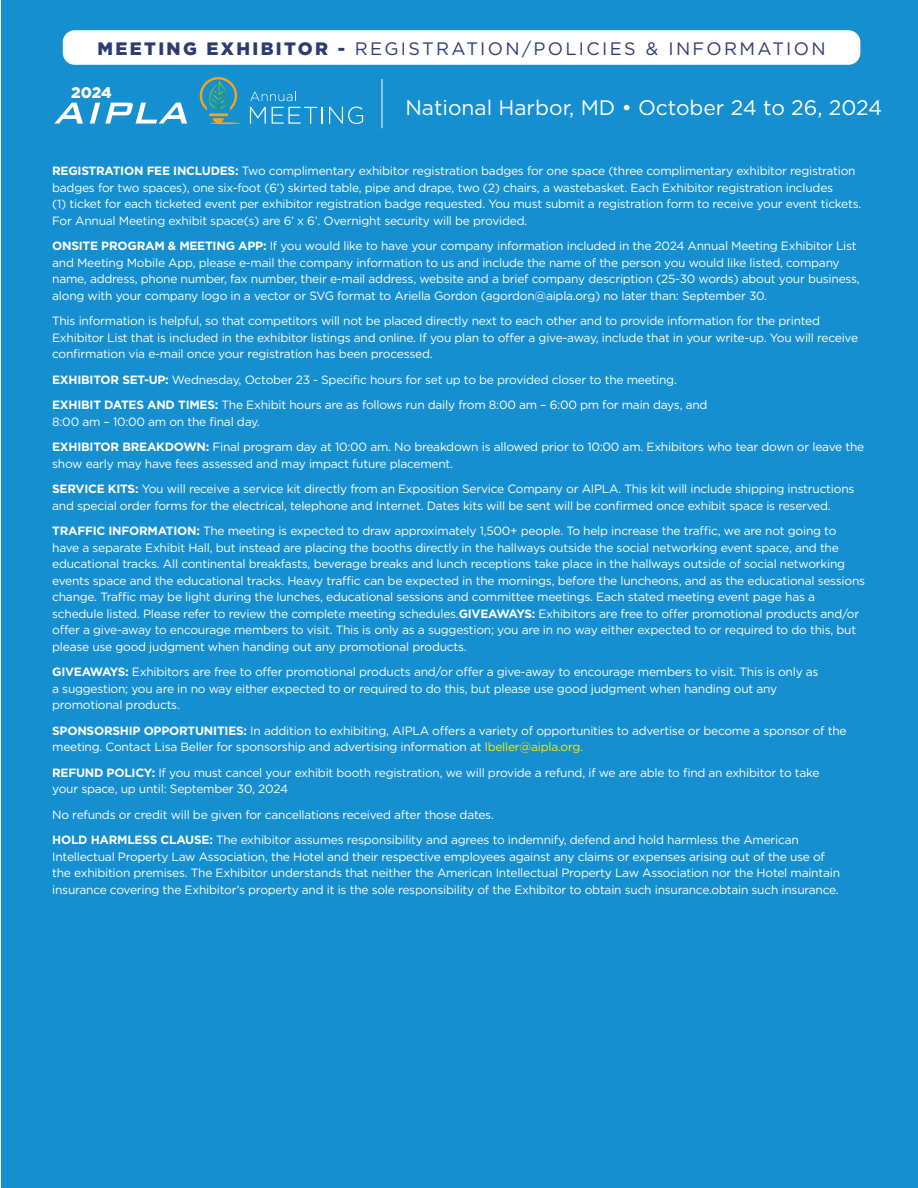
<style>
.page{position:relative;width:918px;height:1188px;background:#fff}
.page>*{position:absolute;margin:0;border:0;box-sizing:border-box;transform-origin:0 0}
.t1{font:21px "Gotham";color:#fff}
.t2{font:18px "Gotham";letter-spacing:.13em;color:#2b3c73}
.t3{font:900 15.3px "Gotham";color:#fff}
.t4{font:12px/16.5px "Gotham";letter-spacing:-.02em;color:#fff}
.s1{font-weight:900}
.s2{font-weight:700}
.s3{color:#f7ec0f}
</style>
<div class="page">
<div style="left:2px;top:0;width:916px;height:1188px;background:#158fcf"></div>
<div style="left:63px;top:30px;width:797px;height:35px;background:#fff;border-radius:12px"></div>
<hr style="left:382px;top:79px;width:1px;height:49px;background:#fff">
<svg style="left:250px;top:91px;width:46px;height:10px"></svg>
<svg style="left:250px;top:107px;width:16px;height:17px"></svg>
<svg style="left:272px;top:107px;width:51px;height:17px"></svg>
<svg style="left:329px;top:107px;width:34px;height:17px"></svg>
<svg style="left:54px;top:103px;width:29px;height:21px"></svg>
<svg style="left:90px;top:103px;width:97px;height:21px"></svg>
<hr style="left:210px;top:122px;width:30px;height:2px;background:#f5a421;border-radius:50%">
<svg style="left:213px;top:118px;width:11px;height:5px"></svg>
<hr style="left:209px;top:113px;width:19px;height:3px;background:#f5a421">
<svg style="left:200px;top:77px;width:37px;height:34px"></svg>
<h2 class="t2" style="left:97px;top:37px;width:730px"><span class="s1">MEETING EXHIBITOR -</span> REGISTRATION/POLICIES &amp; INFORMATION</h2>
<p class="t3" style="left:71px;top:82px;width:42px">2024</p>
<h1 class="t1" style="left:405px;top:94px;width:478px">National Harbor, MD • October 24 to 26, 2024</h1>
<p class="t4" style="left:52px;top:162px;width:811px"><span class="s2">REGISTRATION FEE INCLUDES:</span> Two complimentary exhibitor registration badges for one space (three complimentary exhibitor registration badges for two spaces), one six-foot (6’) skirted table, pipe and drape, two (2) chairs, a wastebasket. Each Exhibitor registration includes<br>(1) ticket for each ticketed event per exhibitor registration badge requested. You must submit a registration form to receive your event tickets.<br>For Annual Meeting exhibit space(s) are 6’ x 6’. Overnight security will be provided.</p>
<p class="t4" style="left:52px;top:237px;width:809px"><span class="s2">ONSITE PROGRAM &amp; MEETING APP:</span> If you would like to have your company information included in the 2024 Annual Meeting Exhibitor List and Meeting Mobile App, please e-mail the company information to us and include the name of the person you would like listed, company name, address, phone number, fax number, their e-mail address, website and a brief company description (25-30 words) about your business, along with your company logo in a vector or SVG format to Ariella Gordon (agordon@aipla.org) no later than: September 30.</p>
<p class="t4" style="left:52px;top:312px;width:807px">This information is helpful, so that competitors will not be placed directly next to each other and to provide information for the printed<br>Exhibitor List that is included in the exhibitor listings and online. If you plan to offer a give-away, include that in your write-up. You will receive confirmation via e-mail once your registration has been processed.</p>
<p class="t4" style="left:52px;top:366px;width:657px;line-height:25.5px"><span class="s2">EXHIBITOR SET-UP:</span> Wednesday, October 23 - Specific hours for set up to be provided closer to the meeting.<br><span class="s2">EXHIBIT DATES AND TIMES:</span> The Exhibit hours are as follows run daily from 8:00 am – 6:00 pm for main days, and</p>
<p class="t4" style="left:52px;top:408px;width:814px;line-height:25.5px">8:00 am – 10:00 am on the final day.<br><span class="s2">EXHIBITOR BREAKDOWN:</span> Final program day at 10:00 am. No breakdown is allowed prior to 10:00 am. Exhibitors who tear down or leave the</p>
<p class="t4" style="left:52px;top:450px;width:804px;line-height:25.5px">show early may have fees assessed and may impact future placement.<br><span class="s2">SERVICE KITS:</span> You will receive a service kit directly from an Exposition Service Company or AIPLA. This kit will include shipping instructions</p>
<p class="t4" style="left:52px;top:492px;width:786px;line-height:25.5px">and special order forms for the electrical, telephone and Internet. Dates kits will be sent will be confirmed once exhibit space is reserved.<br><span class="s2">TRAFFIC INFORMATION:</span> The meeting is expected to draw approximately 1,500+ people. To help increase the traffic, we are not going to</p>
<p class="t4" style="left:52px;top:539px;width:814px">have a separate Exhibit Hall, but instead are placing the booths directly in the hallways outside the social networking event space, and the educational tracks. All continental breakfasts, beverage breaks and lunch receptions take place in the hallways outside of social networking events space and the educational tracks. Heavy traffic can be expected in the mornings, before the luncheons, and as the educational sessions change. Traffic may be light during the lunches, educational sessions and committee meetings. Each stated meeting event page has a schedule listed. Please refer to review the complete meeting schedules.<span class="s2">GIVEAWAYS:</span> Exhibitors are free to offer promotional products and/or offer a give-away to encourage members to visit. This is only as a suggestion; you are in no way either expected to or required to do this, but please use good judgment when handing out any promotional products.</p>
<p class="t4" style="left:52px;top:663px;width:768px"><span class="s2">GIVEAWAYS:</span> Exhibitors are free to offer promotional products and/or offer a give-away to encourage members to visit. This is only as a suggestion; you are in no way either expected to or required to do this, but please use good judgment when handing out any promotional products.</p>
<p class="t4" style="left:52px;top:722px;width:796px"><span class="s2">SPONSORSHIP OPPORTUNITIES:</span> In addition to exhibiting, AIPLA offers a variety of opportunities to advertise or become a sponsor of the meeting. Contact Lisa Beller for sponsorship and advertising information at <span class="s3">lbeller@aipla.org.</span></p>
<p class="t4" style="left:52px;top:764px;width:769px"><span class="s2">REFUND POLICY:</span> If you must cancel your exhibit booth registration, we will provide a refund, if we are able to find an exhibitor to take your space, up until: September 30, 2024</p>
<p class="t4" style="left:52px;top:801px;width:748px;line-height:25.5px">No refunds or credit will be given for cancellations received after those dates.<br><span class="s2">HOLD HARMLESS CLAUSE:</span> The exhibitor assumes responsibility and agrees to indemnify, defend and hold harmless the American</p>
<p class="t4" style="left:52px;top:848px;width:789px">Intellectual Property Law Association, the Hotel and their respective employees against any claims or expenses arising out of the use of the exhibition premises. The Exhibitor understands that neither the American Intellectual Property Law Association nor the Hotel maintain insurance covering the Exhibitor’s property and it is the sole responsibility of the Exhibitor to obtain such insurance.obtain such insurance.</p>
</div>
